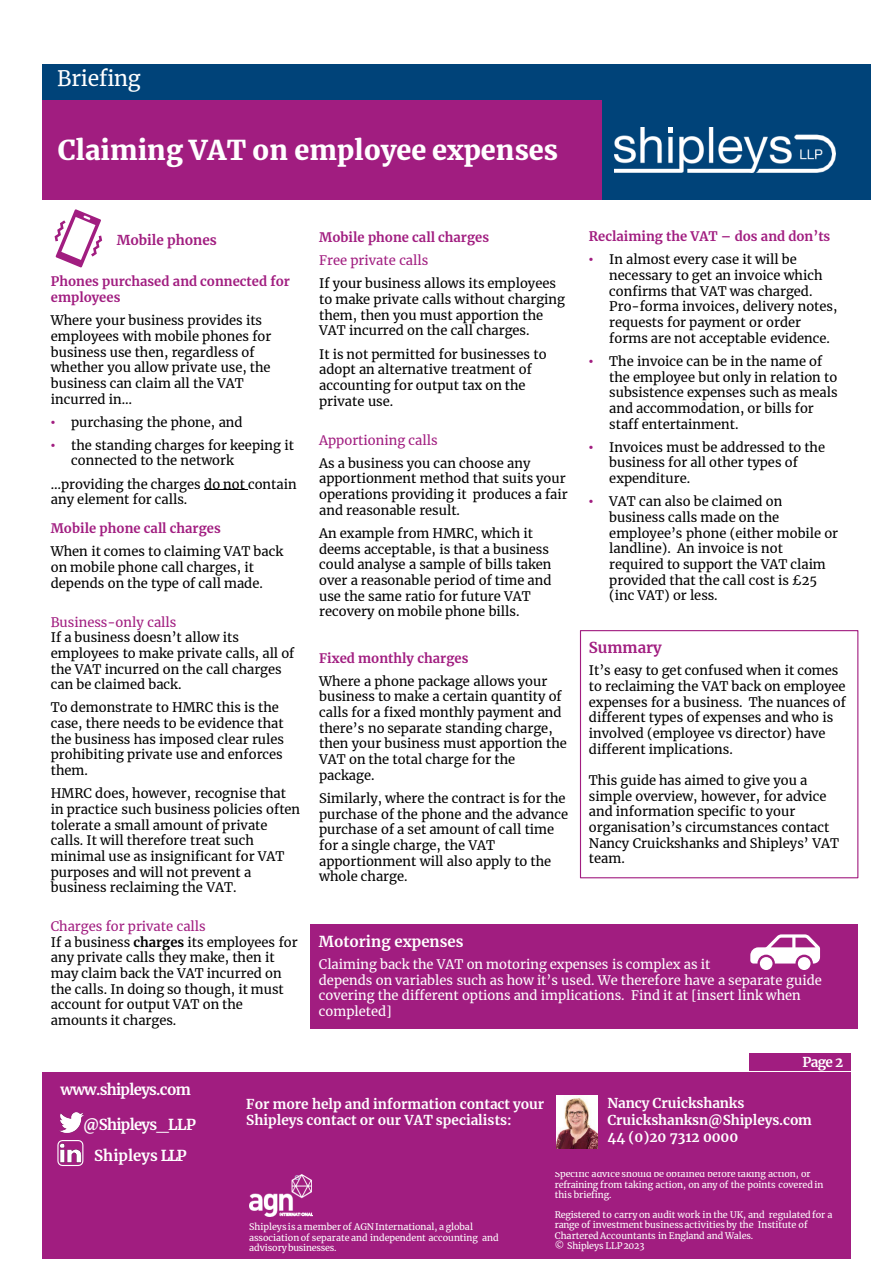
<style>
.page{position:relative;width:893px;height:1264px;background:#fff}
.page>*{position:absolute;margin:0;border:0;box-sizing:border-box;transform-origin:0 0}
.t1{font:900 27px "Merriweather";color:#fff}
.t2{font:21px "Merriweather";letter-spacing:-.01em;color:#fff}
.t3{font:700 15px "Merriweather";letter-spacing:-.035em;color:#fff}
.t4{font:700 15px "Merriweather";color:#fff}
.t5{font:700 15px "Merriweather";color:#a11d80}
.t6{font:700 13.5px/16.2px "Merriweather";color:#fff}
.t7{font:700 13.5px "Merriweather";color:#a11d80}
.t8{font:12.9px/15.6px "Merriweather";color:#000}
.t9{font:12.9px/15.6px "Merriweather";color:#fff}
.t10{font:700 12.9px/15.6px "Merriweather";color:#a11d80}
.t11{font:12.9px "Merriweather";color:#a11d80}
.t12{font:9px/10.5px "Merriweather";letter-spacing:-.005em;color:#fff}
.s1{font-family:"Arial";color:#a11d80}
.s2{font-weight:700}
</style>
<div class="page">
<div style="left:42px;top:64px;width:828px;height:44px;background:#004379"></div>
<div style="left:597px;top:100px;width:273px;height:99px;background:#004379"></div>
<img style="left:614px;top:127px;width:221px;height:45px">
<svg style="left:668px;top:127px;width:5px;height:5px"></svg>
<div style="left:749px;top:1052px;width:101px;height:18px;background:#a11d80"></div>
<div style="left:42px;top:1158px;width:808px;height:100px;background:#a11d80"></div>
<div style="left:42px;top:1071px;width:808px;height:100px;background:#a11d80"></div>
<img style="left:59px;top:1112px;width:25px;height:19px">
<svg style="left:57px;top:1140px;width:27px;height:26px"></svg>
<img style="left:249px;top:1174px;width:63px;height:42px">
<div style="left:42px;top:100px;width:559px;height:99px;background:#a11d80"></div>
<svg style="left:55px;top:209px;width:47px;height:58px"></svg>
<img style="left:556px;top:1095px;width:41px;height:52px">
<hr style="left:204px;top:489px;width:44px;height:1px;background:#000">
<div style="left:580px;top:630px;width:278px;height:248px;border:1px solid #a11d80"></div>
<div style="left:310px;top:923px;width:547px;height:105px;background:#a11d80"></div>
<div style="left:797px;top:956px;width:13px;height:13px;background:#fff;border-radius:50%"></div>
<div style="left:759px;top:956px;width:13px;height:13px;background:#fff;border-radius:50%"></div>
<svg style="left:750px;top:934px;width:70px;height:29px"></svg>
<p class="t2" style="left:57px;top:64px;width:85px">Briefing</p>
<h2 class="t1" style="left:58px;top:131px;width:501px">Claiming VAT on employee expenses</h2>
<p class="t10" style="left:589px;top:228px;width:243px">Reclaiming the VAT – dos and don’ts</p>
<p class="t8" style="left:609px;top:251px;width:229px;text-indent:-20px"><span class="s1">•</span> In almost every case it will be necessary to get an invoice which confirms that VAT was charged.<br>Pro-forma invoices, delivery notes, requests for payment or order forms are not acceptable evidence.</p>
<p class="t8" style="left:609px;top:353px;width:230px;text-indent:-20px"><span class="s1">•</span> The invoice can be in the name of the employee but only in relation to subsistence expenses such as meals and accommodation, or bills for staff entertainment.</p>
<p class="t8" style="left:609px;top:439px;width:217px;text-indent:-20px"><span class="s1">•</span> Invoices must be addressed to the business for all other types of expenditure.</p>
<p class="t8" style="left:609px;top:493px;width:230px;text-indent:-20px"><span class="s1">•</span> VAT can also be claimed on business calls made on the employee’s phone (either mobile or landline). An invoice is not required to support the VAT claim provided that the call cost is £25 (inc VAT) or less.</p>
<p class="t5" style="left:589px;top:637px;width:74px">Summary</p>
<p class="t8" style="left:589px;top:662px;width:258px">It’s easy to get confused when it comes to reclaiming the VAT back on employee expenses for a business. The nuances of different types of expenses and who is involved (employee vs director) have different implications.</p>
<p class="t8" style="left:589px;top:772px;width:252px">This guide has aimed to give you a simple overview, however, for advice and information specific to your organisation’s circumstances contact<br>Nancy Cruickshanks and Shipleys’ VAT team.</p>
<p class="t7" style="left:117px;top:231px;width:101px">Mobile phones</p>
<p class="t10" style="left:319px;top:229px;width:171px">Mobile phone call charges</p>
<p class="t11" style="left:319px;top:252px;width:111px">Free private calls</p>
<p class="t8" style="left:319px;top:275px;width:247px">If your business allows its employees to make private calls without charging them, then you must apportion the VAT incurred on the call charges.</p>
<p class="t8" style="left:319px;top:346px;width:229px">It is not permitted for businesses to adopt an alternative treatment of accounting for output tax on the private use.</p>
<p class="t11" style="left:319px;top:431px;width:120px">Apportioning calls</p>
<p class="t8" style="left:319px;top:454px;width:250px">As a business you can choose any apportionment method that suits your operations providing it produces a fair and reasonable result.</p>
<p class="t8" style="left:319px;top:525px;width:234px">An example from HMRC, which it deems acceptable, is that a business could analyse a sample of bills taken over a reasonable period of time and use the same ratio for future VAT recovery on mobile phone bills.</p>
<p class="t10" style="left:319px;top:649px;width:151px">Fixed monthly charges</p>
<p class="t8" style="left:319px;top:672px;width:249px">Where a phone package allows your business to make a certain quantity of calls for a fixed monthly payment and there’s no separate standing charge, then your business must apportion the<br>VAT on the total charge for the package.</p>
<p class="t8" style="left:319px;top:790px;width:250px">Similarly, where the contract is for the purchase of the phone and the advance purchase of a set amount of call time for a single charge, the VAT apportionment will also apply to the whole charge.</p>
<p class="t10" style="left:51px;top:273px;width:241px">Phones purchased and connected for employees</p>
<p class="t8" style="left:51px;top:312px;width:222px">Where your business provides its employees with mobile phones for business use then, regardless of whether you allow private use, the business can claim all the VAT incurred in…</p>
<p class="t8" style="left:51px;top:413px;width:193px"><span class="s1">•</span> purchasing the phone, and</p>
<p class="t8" style="left:71px;top:437px;width:224px;text-indent:-20px"><span class="s1">•</span> the standing charges for keeping it connected to the network</p>
<p class="t8" style="left:51px;top:476px;width:247px">…providing the charges do not contain any element for calls.</p>
<p class="t10" style="left:51px;top:520px;width:171px">Mobile phone call charges</p>
<p class="t8" style="left:51px;top:543px;width:234px">When it comes to claiming VAT back on mobile phone call charges, it depends on the type of call made.</p>
<p class="t11" style="left:51px;top:612px;width:127px">Business-only calls</p>
<p class="t8" style="left:51px;top:629px;width:245px">If a business doesn’t allow its employees to make private calls, all of the VAT incurred on the call charges can be claimed back.</p>
<p class="t8" style="left:51px;top:699px;width:235px">To demonstrate to HMRC this is the case, there needs to be evidence that the business has imposed clear rules prohibiting private use and enforces them.</p>
<p class="t8" style="left:51px;top:785px;width:251px">HMRC does, however, recognise that in practice such business policies often tolerate a small amount of private calls. It will therefore treat such minimal use as insignificant for VAT purposes and will not prevent a business reclaiming the VAT.</p>
<p class="t11" style="left:51px;top:917px;width:156px">Charges for private calls</p>
<p class="t8" style="left:51px;top:933px;width:248px">If a business <span class="s2">charges</span> its employees for any private calls they make, then it may claim back the VAT incurred on the calls. In doing so though, it must account for output VAT on the amounts it charges.</p>
<p class="t4" style="left:319px;top:930px;width:146px">Motoring expenses</p>
<p class="t9" style="left:319px;top:955px;width:393px">Claiming back the VAT on motoring expenses is complex as it</p>
<p class="t9" style="left:319px;top:971px;width:504px">depends on variables such as how it’s used. We therefore have a separate guide covering the different options and implications. Find it at [insert link when completed]</p>
<p class="t3" style="left:60px;top:1078px;width:132px">www.shipleys.com</p>
<p class="t3" style="left:83px;top:1113px;width:114px">@Shipleys_LLP</p>
<p class="t4" style="left:94px;top:1145px;width:94px">Shipleys LLP</p>
<p class="t6" style="left:802px;top:1053px;width:42px">Page 2</p>
<p class="t6" style="left:246px;top:1095px;width:299px">For more help and information contact your<br>Shipleys contact or our VAT specialists:</p>
<p class="t6" style="left:607px;top:1094px;width:206px">Nancy Cruickshanks<br>Cruickshanksn@Shipleys.com</p>
<p class="t6" style="left:607px;top:1128px;width:132px">44 (0)20 7312 0000</p>
<p class="t12" style="left:249px;top:1221px;width:251px">Shipleys is a member of AGN International, a global association of separate and independent accounting and advisorybusinesses.</p>
<p class="t12" style="left:554px;top:1167px;width:270px">Specific advice should be obtained before taking action, or refraining from taking action, on any of the points covered in this briefing.</p>
<p class="t12" style="left:554px;top:1208px;width:279px">Registered to carry on audit work in the UK, and regulated for a range of investment business activities by the Institute of<br>Chartered Accountants in England and Wales.</p>
<p class="t12" style="left:554px;top:1239px;width:91px">© Shipleys LLP2023</p>
</div>
